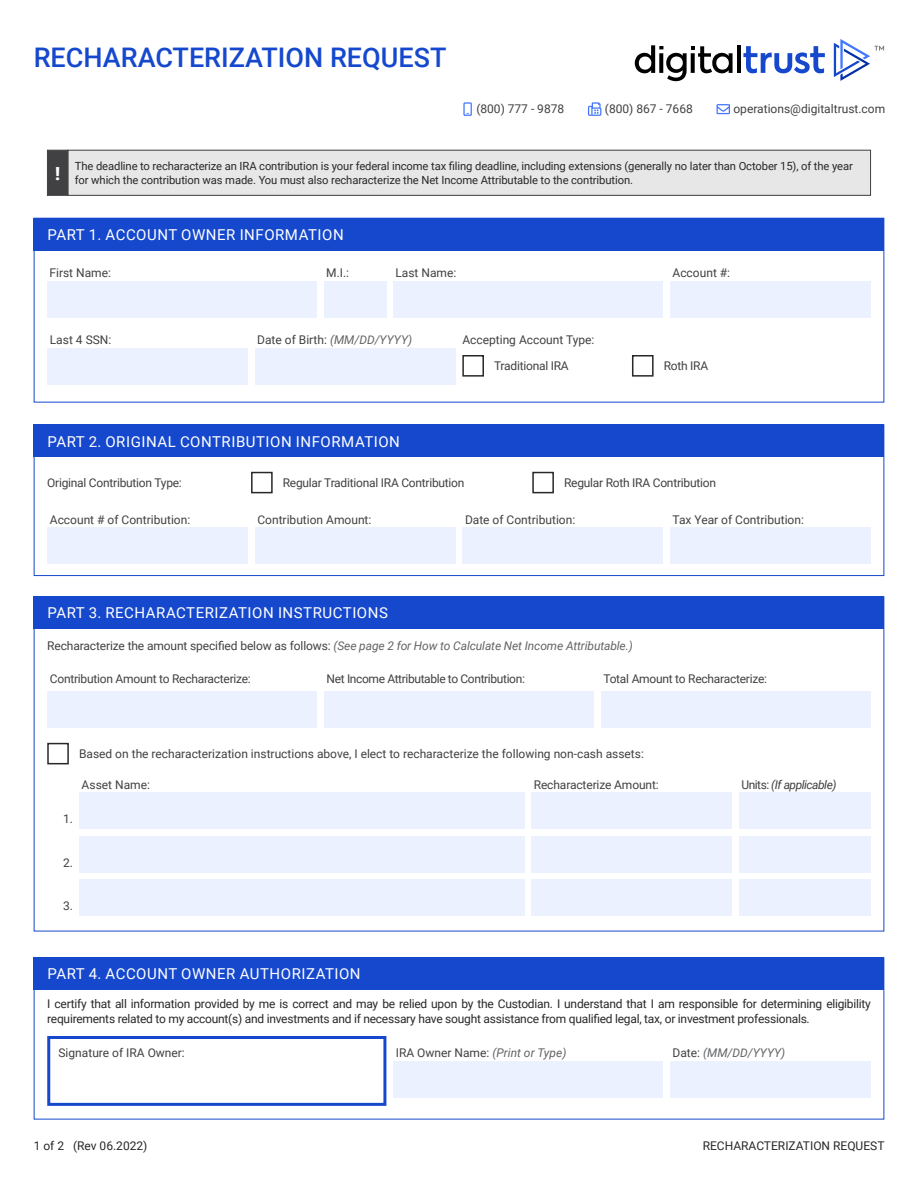
<style>
.page{position:relative;width:918px;height:1188px;background:#fff}
.page>*{position:absolute;margin:0;border:0;box-sizing:border-box;transform-origin:0 0}
.t1{font:500 27px "Roboto";color:#1548cd}
.t2{font:900 18px "Roboto";color:#fff}
.t3{font:15px "Roboto";letter-spacing:.035em;color:#fff}
.t4{font:12px "Roboto";color:#414042}
.t5{font:12px/14.4px "Roboto";letter-spacing:-.02em;color:#282829}
.t6{font:12px "Roboto";letter-spacing:-.02em;color:#414042}
.t7{font:italic 12px "Roboto";letter-spacing:-.01em;color:#636466}
.t8{font:12px "Roboto";color:#282829}
.t9{font:12px "Roboto";letter-spacing:-.03em;color:#414042}
.t10{font:italic 12px "Roboto";letter-spacing:-.04em;color:#414042}
.t11{font:11.25px/13.5px "Roboto";letter-spacing:-.01em;color:#282829}
.s1{font-style:italic;color:#636466}
.s2{font-style:normal;color:#414042}
.s3{font-style:normal}
</style>
<div class="page">
<div style="left:47px;top:1036px;width:339px;height:70px;border:3px solid #1548cd"></div>
<svg style="left:717px;top:104px;width:13px;height:10px"></svg>
<svg style="left:463px;top:102px;width:9px;height:14px"></svg>
<svg style="left:588px;top:102px;width:13px;height:14px"></svg>
<svg style="left:743px;top:46px;width:82px;height:28px"></svg>
<hr style="left:737px;top:45px;width:4px;height:28px;background:#000">
<svg style="left:635px;top:45px;width:98px;height:36px"></svg>
<svg style="left:691px;top:53px;width:4px;height:20px"></svg>
<svg style="left:834px;top:39px;width:50px;height:42px"></svg>
<div style="left:255px;top:527px;width:201px;height:37px;background:#ecf1ff"></div>
<div style="left:324px;top:691px;width:270px;height:36px;background:#ecf1ff"></div>
<div style="left:47px;top:527px;width:201px;height:37px;background:#ecf1ff"></div>
<div style="left:47px;top:691px;width:270px;height:36px;background:#ecf1ff"></div>
<div style="left:462px;top:527px;width:201px;height:37px;background:#ecf1ff"></div>
<div style="left:601px;top:691px;width:270px;height:36px;background:#ecf1ff"></div>
<div style="left:670px;top:527px;width:201px;height:37px;background:#ecf1ff"></div>
<div style="left:251px;top:472px;width:22px;height:21px;background:#fff;border:2px solid #282829"></div>
<div style="left:462px;top:355px;width:22px;height:22px;background:#fff;border:2px solid #282829"></div>
<div style="left:632px;top:355px;width:22px;height:22px;background:#fff;border:2px solid #282829"></div>
<div style="left:532px;top:472px;width:22px;height:21px;background:#fff;border:2px solid #282829"></div>
<div style="left:47px;top:743px;width:22px;height:21px;background:#fff;border:2px solid #282829"></div>
<div style="left:532px;top:792px;width:200px;height:37px;background:#ecf1ff"></div>
<div style="left:739px;top:792px;width:132px;height:37px;background:#ecf1ff"></div>
<div style="left:532px;top:836px;width:200px;height:36px;background:#ecf1ff"></div>
<div style="left:532px;top:879px;width:200px;height:37px;background:#ecf1ff"></div>
<div style="left:739px;top:836px;width:132px;height:36px;background:#ecf1ff"></div>
<div style="left:739px;top:879px;width:132px;height:37px;background:#ecf1ff"></div>
<div style="left:79px;top:792px;width:446px;height:37px;background:#ecf1ff"></div>
<div style="left:79px;top:836px;width:446px;height:36px;background:#ecf1ff"></div>
<div style="left:79px;top:879px;width:446px;height:37px;background:#ecf1ff"></div>
<div style="left:393px;top:1061px;width:270px;height:36px;background:#ecf1ff"></div>
<div style="left:670px;top:1061px;width:201px;height:36px;background:#ecf1ff"></div>
<div style="left:34px;top:425px;width:850px;height:32px;background:#1548cd"></div>
<div style="left:34px;top:596px;width:850px;height:33px;background:#1548cd"></div>
<div style="left:34px;top:957px;width:850px;height:33px;background:#1548cd"></div>
<div style="left:670px;top:281px;width:201px;height:36px;background:#ecf1ff"></div>
<div style="left:324px;top:281px;width:62px;height:36px;background:#ecf1ff"></div>
<div style="left:47px;top:281px;width:270px;height:36px;background:#ecf1ff"></div>
<div style="left:393px;top:281px;width:270px;height:36px;background:#ecf1ff"></div>
<div style="left:47px;top:348px;width:201px;height:36px;background:#ecf1ff"></div>
<div style="left:255px;top:348px;width:201px;height:36px;background:#ecf1ff"></div>
<div style="left:34px;top:218px;width:850px;height:32px;background:#1548cd"></div>
<div style="left:68px;top:150px;width:803px;height:45px;background:#e7e7e8"></div>
<div style="left:68px;top:150px;width:803px;height:46px;border:1px solid #414042"></div>
<div style="left:47px;top:150px;width:21px;height:46px;background:#414042"></div>
<h1 class="t1" style="left:34px;top:39px;width:414px">RECHARACTERIZATION REQUEST</h1>
<p class="t4" style="left:476px;top:100px;width:89px">(800) 777 - 9878</p>
<p class="t4" style="left:605px;top:100px;width:89px">(800) 867 - 7668</p>
<p class="t4" style="left:733px;top:100px;width:153px">operations@digitaltrust.com</p>
<h2 class="t2" style="left:55px;top:161px;width:6px">!</h2>
<p class="t11" style="left:75px;top:159px;width:780px">The deadline to recharacterize an IRA contribution is your federal income tax filing deadline, including extensions (generally no later than October 15), of the year for which the contribution was made. You must also recharacterize the Net Income Attributable to the contribution.</p>
<p class="t3" style="left:48px;top:224px;width:298px">PART 1. ACCOUNT OWNER INFORMATION</p>
<p class="t4" style="left:49px;top:265px;width:63px">First Name:</p>
<p class="t4" style="left:326px;top:265px;width:24px">M.I.:</p>
<p class="t4" style="left:395px;top:265px;width:62px">Last Name:</p>
<p class="t4" style="left:673px;top:265px;width:59px">Account #:</p>
<p class="t4" style="left:50px;top:332px;width:63px">Last 4 SSN:</p>
<p class="t4" style="left:257px;top:332px;width:157px">Date of Birth: <span class="s1">(MM/DD/YYYY)</span></p>
<p class="t3" style="left:48px;top:431px;width:354px">PART 2. ORIGINAL CONTRIBUTION INFORMATION</p>
<p class="t4" style="left:462px;top:332px;width:134px">Accepting Account Type:</p>
<p class="t6" style="left:494px;top:358px;width:76px">Traditional IRA</p>
<p class="t4" style="left:664px;top:358px;width:46px">Roth IRA</p>
<p class="t6" style="left:47px;top:474px;width:136px">Original Contribution Type:</p>
<p class="t6" style="left:564px;top:474px;width:153px">Regular Roth IRA Contribution</p>
<p class="t6" style="left:283px;top:474px;width:183px">Regular Traditional IRA Contribution</p>
<p class="t4" style="left:50px;top:511px;width:142px">Account # of Contribution:</p>
<p class="t4" style="left:257px;top:511px;width:116px">Contribution Amount:</p>
<p class="t3" style="left:48px;top:602px;width:342px">PART 3. RECHARACTERIZATION INSTRUCTIONS</p>
<p class="t4" style="left:465px;top:511px;width:112px">Date of Contribution:</p>
<p class="t7" style="left:47px;top:637px;width:587px"><span class="s2">Recharacterize the amount specified below as follows:</span> (See page 2 for How to Calculate Net Income Attributable.)</p>
<p class="t4" style="left:673px;top:511px;width:133px">Tax Year of Contribution:</p>
<p class="t6" style="left:50px;top:670px;width:203px">Contribution Amount to Recharacterize:</p>
<p class="t9" style="left:327px;top:670px;width:200px">Net Income Attributable to Contribution:</p>
<p class="t6" style="left:603px;top:670px;width:165px">Total Amount to Recharacterize:</p>
<p class="t4" style="left:79px;top:745px;width:566px">Based on the recharacterization instructions above, I elect to recharacterize the following non-cash assets:</p>
<p class="t4" style="left:534px;top:776px;width:126px">Recharacterize Amount:</p>
<p class="t10" style="left:741px;top:776px;width:97px"><span class="s3">Units:</span> (If applicable)</p>
<p class="t4" style="left:82px;top:776px;width:70px">Asset Name:</p>
<p class="t4" style="left:63px;top:810px;width:11px">1.</p>
<p class="t4" style="left:63px;top:854px;width:11px">2.</p>
<p class="t4" style="left:63px;top:897px;width:11px">3.</p>
<p class="t3" style="left:48px;top:963px;width:315px">PART 4. ACCOUNT OWNER AUTHORIZATION</p>
<p class="t5" style="left:47px;top:996px;width:825px">I certify that all information provided by me is correct and may be relied upon by the Custodian. I understand that I am responsible for determining eligibility requirements related to my account(s) and investments and if necessary have sought assistance from qualified legal, tax, or investment professionals.</p>
<p class="t4" style="left:59px;top:1045px;width:128px">Signature of IRA Owner:</p>
<p class="t4" style="left:396px;top:1045px;width:172px">IRA Owner Name: <span class="s1">(Print or Type)</span></p>
<p class="t7" style="left:673px;top:1045px;width:114px"><span class="s2">Date:</span> (MM/DD/YYYY)</p>
<p class="t8" style="left:34px;top:1137px;width:115px">1 of 2 (Rev 06.2022)</p>
<p class="t8" style="left:703px;top:1137px;width:183px">RECHARACTERIZATION REQUEST</p>
</div>
